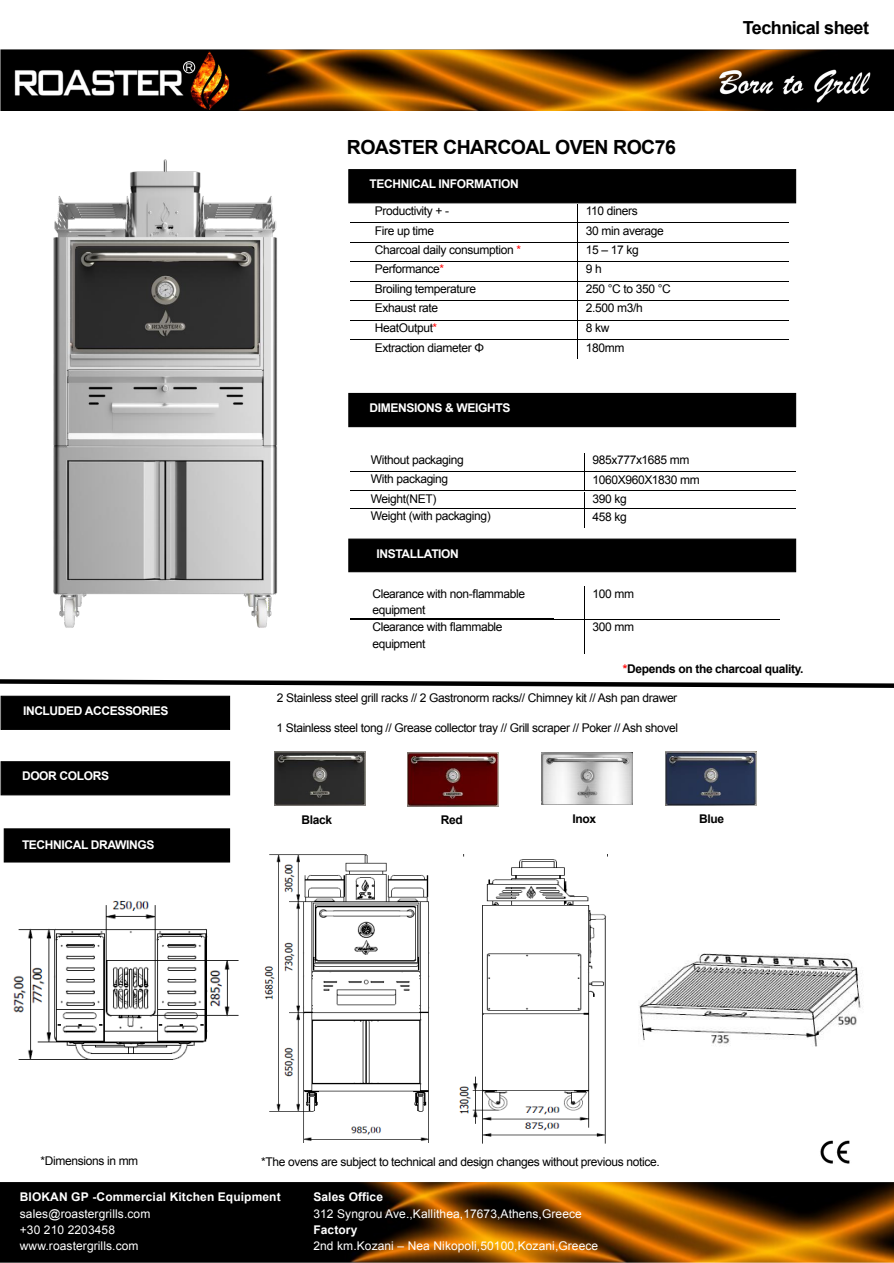
<style>
.page{position:relative;width:894px;height:1263px;background:#fff}
.page>*{position:absolute;margin:0;border:0;box-sizing:border-box;transform-origin:0 0}
.t1{font:700 19.5px "Arial";letter-spacing:-.03em;color:#000}
.t2{font:700 18px "Arial";letter-spacing:-.03em;color:#000}
.t3{font:12px/16.4px "Arial";letter-spacing:-.03em;color:#000}
.t4{font:12px/16.2px "Arial";letter-spacing:.01em;color:#fff}
.t5{font:700 12px "Arial";letter-spacing:-.03em;color:#fff}
.t6{font:700 12px "Arial";letter-spacing:.01em;color:#fff}
.t7{font:700 12px "Arial";letter-spacing:-.03em;color:#000}
.t8{font:10.5px "Arial";color:#fff}
.s1{color:#f00}
</style>
<div class="page">
<img style="left:53px;top:159px;width:224px;height:469px">
<img style="left:665px;top:751px;width:91px;height:54px">
<img style="left:274px;top:751px;width:91px;height:54px">
<img style="left:541px;top:752px;width:91px;height:52px">
<img style="left:407px;top:753px;width:91px;height:54px">
<img style="left:13px;top:901px;width:226px;height:159px">
<img style="left:264px;top:854px;width:166px;height:289px">
<img style="left:459px;top:854px;width:149px;height:290px">
<img style="left:638px;top:953px;width:224px;height:94px">
<hr style="left:350px;top:223px;width:227px;height:1px;background:#000">
<hr style="left:578px;top:223px;width:210px;height:1px;background:#000">
<hr style="left:350px;top:242px;width:227px;height:1px;background:#000">
<hr style="left:578px;top:242px;width:210px;height:1px;background:#000">
<hr style="left:350px;top:262px;width:227px;height:1px;background:#000">
<hr style="left:578px;top:262px;width:210px;height:1px;background:#000">
<hr style="left:350px;top:281px;width:227px;height:1px;background:#000">
<hr style="left:578px;top:281px;width:210px;height:1px;background:#000">
<hr style="left:350px;top:300px;width:227px;height:1px;background:#000">
<hr style="left:578px;top:300px;width:210px;height:1px;background:#000">
<hr style="left:350px;top:320px;width:227px;height:1px;background:#000">
<hr style="left:578px;top:320px;width:210px;height:1px;background:#000">
<hr style="left:350px;top:340px;width:227px;height:1px;background:#000">
<hr style="left:578px;top:340px;width:210px;height:1px;background:#000">
<svg style="left:577px;top:204px;width:1px;height:155px"></svg>
<hr style="left:350px;top:471px;width:223px;height:1px;background:#000">
<hr style="left:574px;top:471px;width:221px;height:1px;background:#000">
<hr style="left:350px;top:491px;width:223px;height:1px;background:#000">
<hr style="left:574px;top:491px;width:221px;height:1px;background:#000">
<hr style="left:350px;top:508px;width:223px;height:1px;background:#000">
<hr style="left:574px;top:508px;width:221px;height:1px;background:#000">
<hr style="left:583px;top:586px;width:1px;height:33px;background:#000">
<hr style="left:350px;top:619px;width:203px;height:1px;background:#000">
<hr style="left:554px;top:619px;width:225px;height:1px;background:#000">
<hr style="left:583px;top:620px;width:1px;height:33px;background:#000">
<img style="left:820px;top:1140px;width:30px;height:24px">
<div style="left:348px;top:169px;width:447px;height:34px;background:#000;border:1px solid #000"></div>
<div style="left:348px;top:393px;width:447px;height:34px;background:#000"></div>
<svg style="left:0;top:679px;width:893px;height:9px"></svg>
<div style="left:1px;top:696px;width:229px;height:34px;background:#000"></div>
<div style="left:1px;top:761px;width:229px;height:34px;background:#000;border:1px solid #000"></div>
<div style="left:4px;top:828px;width:226px;height:34px;background:#000;border:1px solid #000"></div>
<div style="left:348px;top:539px;width:447px;height:33px;background:#000"></div>
<img style="left:0;top:1182px;width:893px;height:81px">
<img style="left:1px;top:49px;width:892px;height:62px">
<div style="left:183px;top:61px;width:12px;height:12px;border:1px solid #fff;border-radius:50%"></div>
<p class="t8" style="left:185px;top:63px;width:9px">R</p>
<p class="t5" style="left:23px;top:706px;width:147px">INCLUDED ACCESSORIES</p>
<p class="t5" style="left:22px;top:771px;width:89px">DOOR COLORS</p>
<p class="t5" style="left:22px;top:840px;width:134px">TECHNICAL DRAWINGS</p>
<h1 class="t1" style="left:347px;top:139px;width:330px">ROASTER CHARCOAL OVEN ROC76</h1>
<p class="t5" style="left:369px;top:180px;width:151px">TECHNICAL INFORMATION</p>
<p class="t3" style="left:374px;top:204px;width:76px">Productivity + -</p>
<p class="t3" style="left:585px;top:204px;width:53px">110 diners</p>
<p class="t3" style="left:374px;top:223px;width:61px">Fire up time</p>
<p class="t3" style="left:585px;top:223px;width:80px">30 min average</p>
<p class="t3" style="left:374px;top:243px;width:148px">Charcoal daily consumption <span class="s1">*</span></p>
<p class="t3" style="left:585px;top:243px;width:54px">15 – 17 kg</p>
<p class="t3" style="left:374px;top:262px;width:71px">Performance<span class="s1">*</span></p>
<p class="t3" style="left:585px;top:262px;width:17px">9h</p>
<p class="t3" style="left:374px;top:282px;width:103px">Broiling temperature</p>
<p class="t3" style="left:585px;top:282px;width:86px">250 °C to 350 °C</p>
<p class="t3" style="left:374px;top:301px;width:65px">Exhaust rate</p>
<p class="t3" style="left:585px;top:301px;width:58px">2.500 m3/h</p>
<p class="t3" style="left:374px;top:321px;width:64px">HeatOutput<span class="s1">*</span></p>
<p class="t3" style="left:585px;top:321px;width:25px">8 kw</p>
<p class="t3" style="left:374px;top:340px;width:111px">Extraction diameter Φ</p>
<p class="t3" style="left:585px;top:340px;width:40px">180mm</p>
<p class="t5" style="left:369px;top:403px;width:142px">DIMENSIONS &amp; WEIGHTS</p>
<p class="t3" style="left:371px;top:452px;width:94px">Without packaging</p>
<p class="t3" style="left:592px;top:453px;width:99px">985x777x1685 mm</p>
<p class="t3" style="left:371px;top:472px;width:79px">With packaging</p>
<p class="t3" style="left:592px;top:473px;width:109px">1060X960X1830 mm</p>
<p class="t3" style="left:371px;top:491px;width:67px">Weight(NET)</p>
<p class="t3" style="left:592px;top:492px;width:36px">390 kg</p>
<p class="t3" style="left:371px;top:509px;width:121px">Weight (with packaging)</p>
<p class="t3" style="left:592px;top:509px;width:36px">458 kg</p>
<p class="t5" style="left:376px;top:549px;width:84px">INSTALLATION</p>
<p class="t3" style="left:372px;top:586px;width:154px">Clearance with non-flammable equipment</p>
<p class="t3" style="left:592px;top:586px;width:43px">100 mm</p>
<p class="t3" style="left:372px;top:620px;width:132px">Clearance with flammable equipment</p>
<p class="t3" style="left:592px;top:620px;width:43px">300 mm</p>
<h2 class="t2" style="left:742px;top:21px;width:128px">Technical sheet</h2>
<p class="t7" style="left:622px;top:664px;width:182px"><span class="s1">*</span>Depends on the charcoal quality.</p>
<p class="t3" style="left:277px;top:691px;width:401px">2 Stainless steel grill racks // 2 Gastronorm racks// Chimney kit // Ash pan drawer</p>
<p class="t3" style="left:276px;top:720px;width:403px">1 Stainless steel tong // Grease collector tray // Grill scraper // Poker // Ash shovel</p>
<p class="t7" style="left:301px;top:815px;width:32px">Black</p>
<p class="t7" style="left:440px;top:815px;width:23px">Red</p>
<p class="t7" style="left:572px;top:814px;width:25px">Inox</p>
<p class="t7" style="left:698px;top:814px;width:26px">Blue</p>
<p class="t3" style="left:41px;top:1154px;width:99px">*Dimensions in mm</p>
<p class="t3" style="left:261px;top:1154px;width:400px">*The ovens are subject to technical and design changes without previous notice.</p>
<p class="t6" style="left:20px;top:1193px;width:262px">BIOKAN GP -Commercial Kitchen Equipment</p>
<p class="t4" style="left:20px;top:1206px;width:132px">sales@roastergrills.com +30 210 2203458 www.roastergrills.com</p>
<p class="t6" style="left:313px;top:1193px;width:71px">Sales Office</p>
<p class="t4" style="left:313px;top:1206px;width:270px">312 Syngrou Ave.,Kallithea,17673,Athens,Greece</p>
<p class="t6" style="left:313px;top:1225px;width:45px">Factory</p>
<p class="t4" style="left:313px;top:1239px;width:286px">2nd km.Kozani – Nea Nikopoli,50100,Kozani,Greece</p>
</div>
